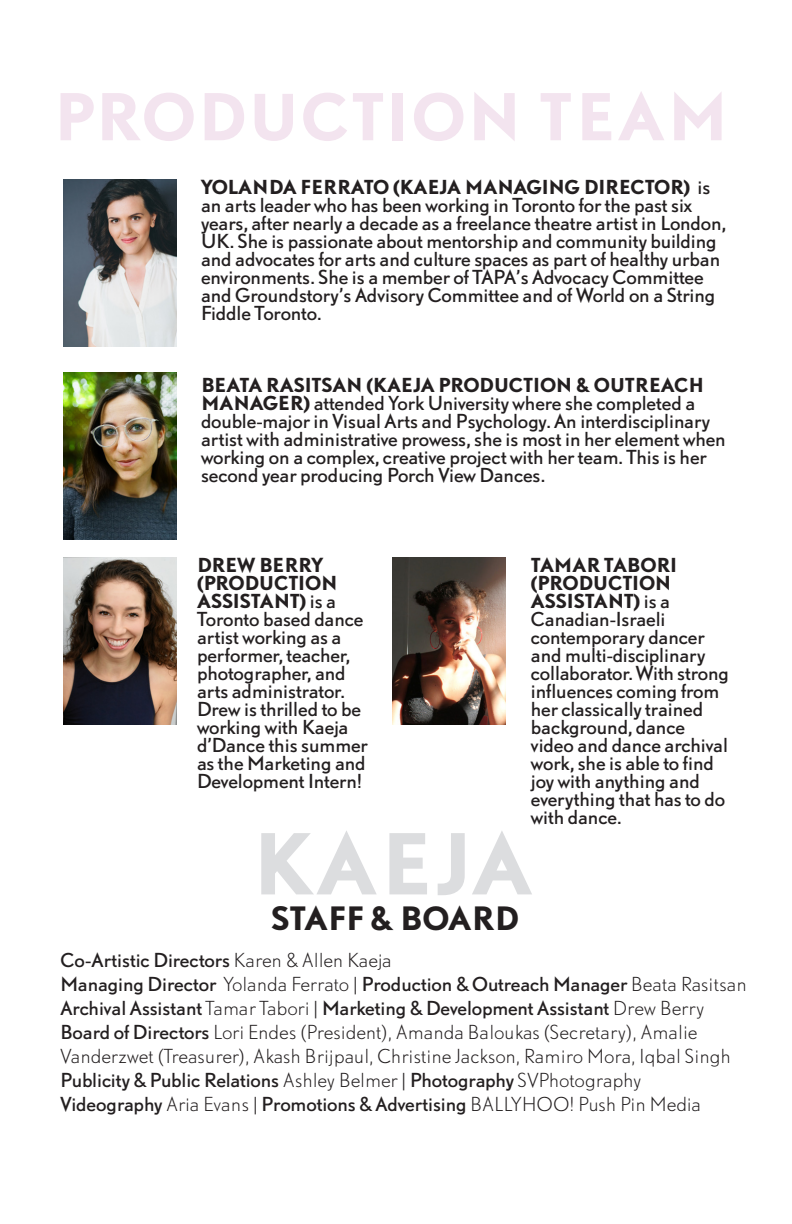
<style>
.page{position:relative;width:792px;height:1224px;background:#fff}
.page>*{position:absolute;margin:0;border:0;box-sizing:border-box;transform-origin:0 0}
.SubHead{font:700 78px "DTL Nobel T";letter-spacing:.04em;color:#dcdddf}
.SubHead-2{font:700 60px "DTL Nobel T";letter-spacing:.02em;color:#f3e4ef}
.t1{font:700 30px "DTL Nobel T";letter-spacing:-.005em;color:#231f20}
.Body{font:18px/18px "DTL Nobel T";letter-spacing:-.005em;color:#231f20}
.Body-2{font:300 18px/24px "DTL Nobel T";letter-spacing:-.005em;color:#231f20}
.s1{font-weight:700}
.s2{font-weight:300}
.s3{font-weight:400}
</style>
<div class="page">
<img style="left:63px;top:373px;width:114px;height:167px">
<img style="left:63px;top:180px;width:114px;height:167px">
<img style="left:63px;top:557px;width:114px;height:167px">
<img style="left:392px;top:557px;width:114px;height:167px">
<p class="SubHead-2" style="left:53px;top:76px;width:677px">PRODUCTION TEAM</p>
<p class="Body" style="left:201px;top:177px;width:526px"><span class="s1">YOLANDA FERRATO (KAEJA MANAGING DIRECTOR)</span> is an arts leader who has been working in Toronto for the past six years, after nearly a decade as a freelance theatre artist in London, UK. She is passionate about mentorship and community building and advocates for arts and culture spaces as part of healthy urban environments. She is a member of TAPA’s Advocacy Committee and Groundstory’s Advisory Committee and of World on a String Fiddle Toronto.</p>
<p class="Body" style="left:201px;top:375px;width:526px"><span class="s1">BEATA RASITSAN (KAEJA PRODUCTION &amp; OUTREACH MANAGER)</span> attended York University where she completed a double-major in Visual Arts and Psychology. An interdisciplinary artist with administrative prowess, she is most in her element when working on a complex, creative project with her team. This is her second year producing Porch View Dances.</p>
<p class="Body" style="left:197px;top:555px;width:172px"><span class="s1">DREW BERRY (PRODUCTION<br>ASSISTANT)</span> is a<br>Toronto based dance artist working as a performer, teacher, photographer, and arts administrator.<br>Drew is thrilled to be working with Kaeja d’Dance this summer as the Marketing and<br>Development Intern!</p>
<p class="Body" style="left:531px;top:555px;width:200px"><span class="s1">TAMAR TABORI (PRODUCTION<br>ASSISTANT)</span> is a<br>Canadian-Israeli contemporary dancer and multi-disciplinary collaborator. With strong influences coming from her classically trained background, dance video and dance archival work, she is able to find joy with anything and everything that has to do with dance.</p>
<p class="SubHead" style="left:252px;top:811px;width:282px">KAEJA</p>
<h3 class="t1" style="left:271px;top:897px;width:249px">STAFF &amp; BOARD</h3>
<p class="Body" style="left:61px;top:951px;width:333px">Co-Artistic Directors <span class="s2">Karen &amp; Allen Kaeja</span></p>
<p class="Body" style="left:61px;top:972px;width:688px;line-height:24px">Managing Director <span class="s2">Yolanda Ferrato |</span> Production &amp; Outreach Manager <span class="s2">Beata Rasitsan<br></span>Archival Assistant <span class="s2">Tamar Tabori |</span> Marketing &amp; Development Assistant <span class="s2">Drew Berry</span></p>
<p class="Body-2" style="left:61px;top:1020px;width:672px"><span class="s3">Board of Directors</span> Lori Endes (President), Amanda Baloukas (Secretary), Amalie<br>Vanderzwet (Treasurer), Akash Brijpaul, Christine Jackson, Ramiro Mora, Iqbal Singh</p>
<p class="Body" style="left:61px;top:1071px;width:582px">Publicity &amp; Public Relations <span class="s2">Ashley Belmer |</span> Photography <span class="s2">SVPhotography</span></p>
<p class="Body" style="left:61px;top:1095px;width:642px">Videography <span class="s2">Aria Evans |</span> Promotions &amp; Advertising <span class="s2">BALLYHOO! Push Pin Media</span></p>
</div>
